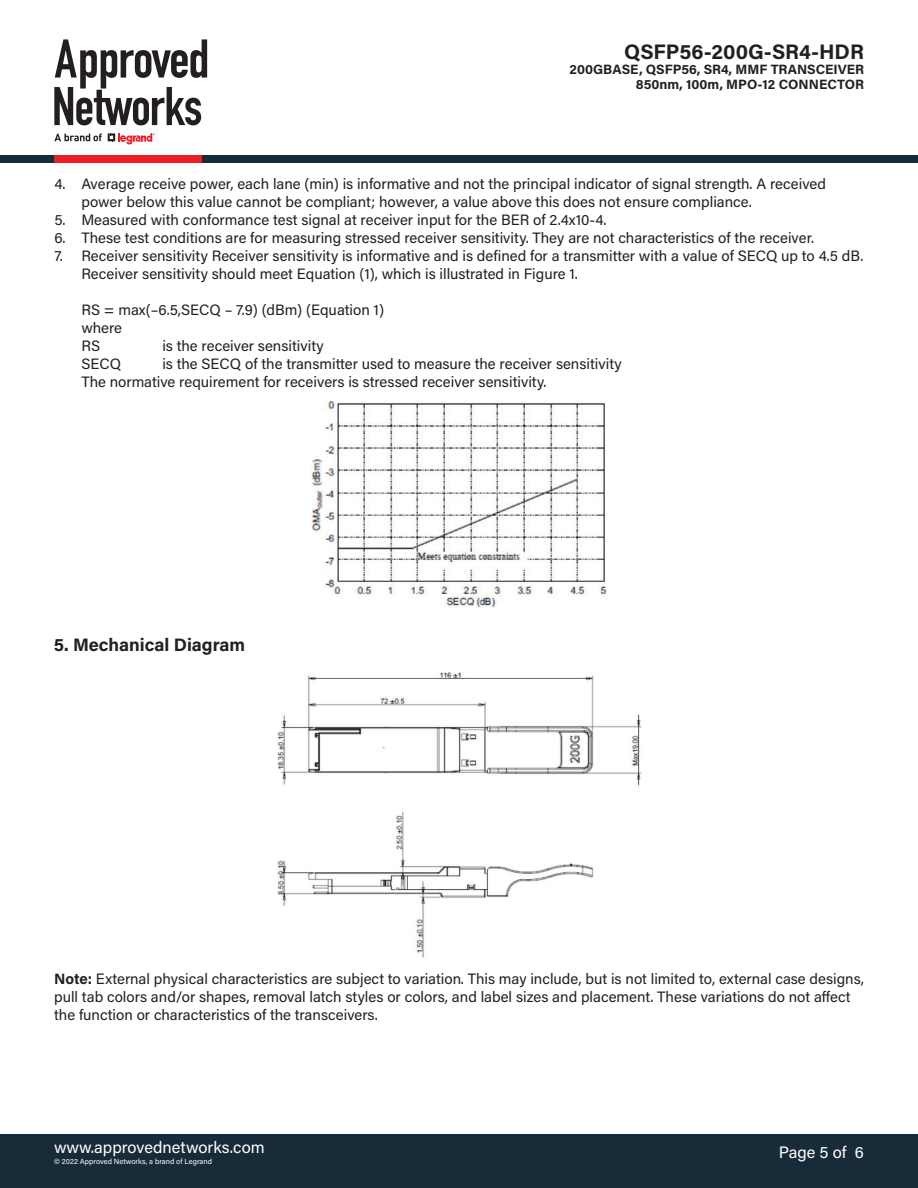
<style>
.page{position:relative;width:918px;height:1188px;background:#fff}
.page>*{position:absolute;margin:0;border:0;box-sizing:border-box;transform-origin:0 0}
.t1{font:700 21px "Acumin Pro";color:#231f20}
.t2{font:700 18px "Acumin Pro";color:#231f20}
.t3{font:16.5px "Acumin Pro";color:#fff}
.t4{font:15px/18px "Acumin Pro";color:#231f20}
.t5{font:700 13.5px/15px "Acumin Pro";color:#231f20;text-align:right}
.t6{font:7.5px "Acumin Pro";color:#fff}
.s1{font-weight:700}
</style>
<div class="page">
<div style="left:0;top:155px;width:918px;height:8px;background:#182b39"></div>
<svg style="left:54px;top:39px;width:153px;height:86px"></svg>
<svg style="left:108px;top:133px;width:47px;height:12px"></svg>
<svg style="left:54px;top:134px;width:48px;height:7px"></svg>
<div style="left:54px;top:155px;width:147px;height:8px;background:#ee1d23"></div>
<div style="left:0;top:1134px;width:918px;height:54px;background:#182b39"></div>
<img style="left:277px;top:672px;width:364px;height:285px">
<img style="left:311px;top:402px;width:295px;height:205px">
<h1 class="t1" style="left:624px;top:37px;width:241px">QSFP56-200G-SR4-HDR</h1>
<p class="t5" style="left:570px;top:62px;width:296px">200GBASE, QSFP56, SR4, MMF TRANSCEIVER<br>850nm, 100m, MPO-12 CONNECTOR</p>
<p class="t4" style="left:81px;top:174px;width:746px;text-indent:-27px">4. Average receive power, each lane (min) is informative and not the principal indicator of signal strength. A received power below this value cannot be compliant; however, a value above this does not ensure compliance.</p>
<p class="t4" style="left:54px;top:210px;width:554px">5. Measured with conformance test signal at receiver input for the BER of 2.4x10-4.</p>
<p class="t4" style="left:54px;top:228px;width:761px">6. These test conditions are for measuring stressed receiver sensitivity. They are not characteristics of the receiver.</p>
<p class="t4" style="left:81px;top:246px;width:784px;text-indent:-27px">7. Receiver sensitivity Receiver sensitivity is informative and is defined for a transmitter with a value of SECQ up to 4.5 dB.<br>Receiver sensitivity should meet Equation (1), which is illustrated in Figure 1.</p>
<p class="t4" style="left:81px;top:300px;width:304px">RS = max(–6.5,SECQ – 7.9) (dBm) (Equation 1) where<br>RS</p>
<p class="t4" style="left:162px;top:336px;width:163px">is the receiver sensitivity</p>
<p class="t4" style="left:81px;top:354px;width:542px;text-indent:81px">is the SECQ of the transmitter used to measure the receiver sensitivity<br>The normative requirement for receivers is stressed receiver sensitivity.</p>
<p class="t4" style="left:81px;top:354px;width:41px">SECQ</p>
<p class="t2" style="left:54px;top:632px;width:193px">5. Mechanical Diagram</p>
<p class="t4" style="left:54px;top:969px;width:811px"><span class="s1">Note:</span> External physical characteristics are subject to variation. This may include, but is not limited to, external case designs, pull tab colors and/or shapes, removal latch styles or colors, and label sizes and placement. These variations do not affect the function or characteristics of the transceivers.</p>
<p class="t3" style="left:54px;top:1136px;width:212px">www.approvednetworks.com</p>
<p class="t6" style="left:54px;top:1156px;width:160px">© 2022 Approved Networks, a brand of Legrand</p>
<p class="t3" style="left:779px;top:1141px;width:87px">Page 5 of 6</p>
</div>
